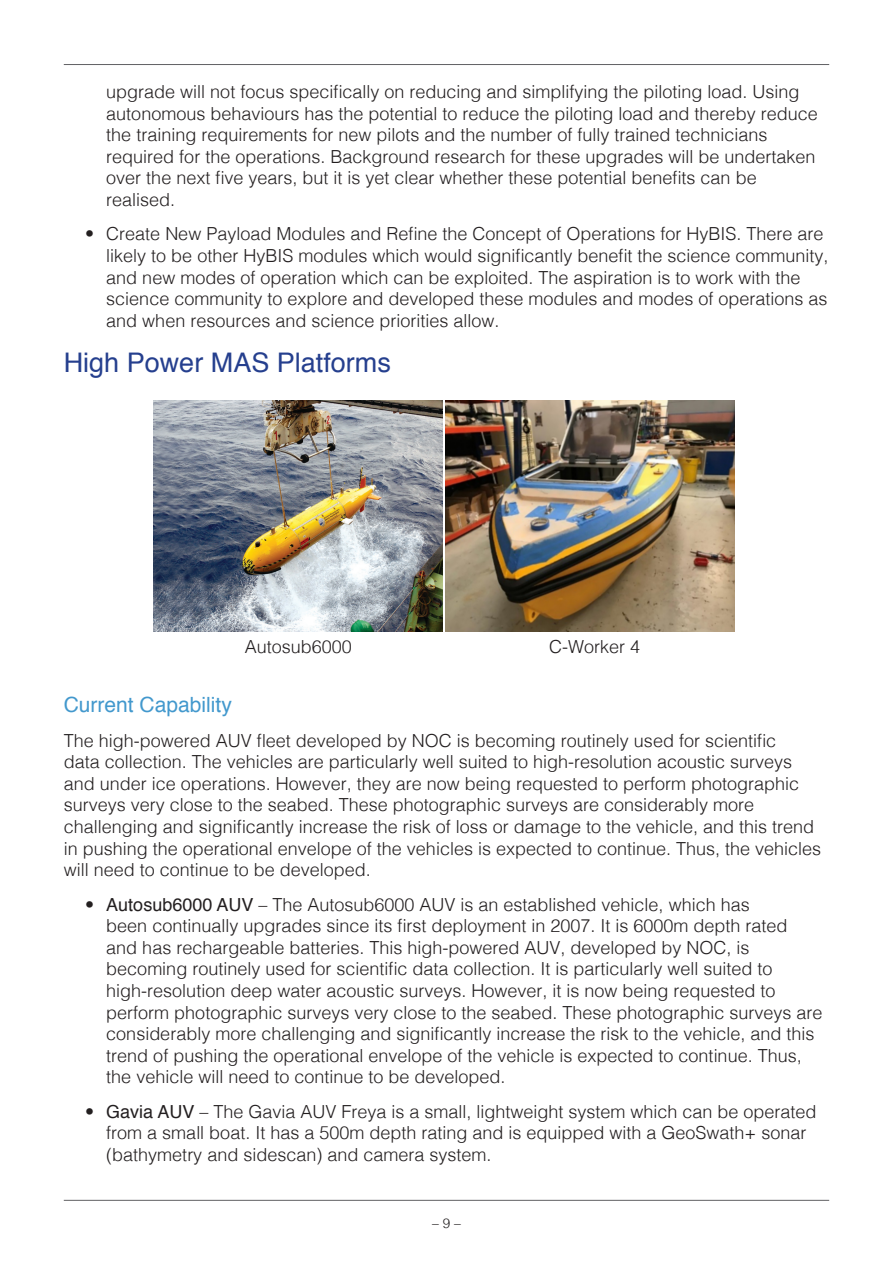
<style>
.page{position:relative;width:893px;height:1263px;background:#fff}
.page>*{position:absolute;margin:0;border:0;box-sizing:border-box;transform-origin:0 0}
.subhead{font:27px "Helvetica";color:#253f8e}
.subhead_2{font:21px "Helvetica";color:#4298cd}
.Bulleted_text{font:300 18px/21.6px "Helvetica";color:#231f20}
.Body_text{font:300 18px/21.6px "Helvetica";color:#231f20}
.t1{font:300 13.5px "Helvetica";color:#231f20}
.s1{font-weight:400}
</style>
<div class="page">
<hr style="left:64px;top:64px;width:765px;height:1px;background:#616164">
<hr style="left:64px;top:1200px;width:765px;height:1px;background:#616164">
<img style="left:154px;top:401px;width:289px;height:231px">
<img style="left:446px;top:401px;width:289px;height:231px">
<p class="Bulleted_text" style="left:106px;top:80px;width:713px">upgrade will not focus specifically on reducing and simplifying the piloting load. Using autonomous behaviours has the potential to reduce the piloting load and thereby reduce the training requirements for new pilots and the number of fully trained technicians required for the operations. Background research for these upgrades will be undertaken over the next five years, but it is yet clear whether these potential benefits can be realised.</p>
<p class="Bulleted_text" style="left:106px;top:222px;width:724px;text-indent:-21px">• Create New Payload Modules and Refine the Concept of Operations for HyBIS. There are likely to be other HyBIS modules which would significantly benefit the science community, and new modes of operation which can be exploited. The aspiration is to work with the science community to explore and developed these modules and modes of operations as and when resources and science priorities allow.</p>
<p class="subhead" style="left:64px;top:342px;width:329px">High Power MAS Platforms</p>
<p class="Bulleted_text" style="left:245px;top:635px;width:109px">Autosub6000</p>
<p class="Bulleted_text" style="left:549px;top:635px;width:93px">C-Worker 4</p>
<p class="subhead_2" style="left:64px;top:689px;width:170px">Current Capability</p>
<p class="Body_text" style="left:64px;top:728px;width:759px">The high-powered AUV fleet developed by NOC is becoming routinely used for scientific<br>data collection. The vehicles are particularly well suited to high-resolution acoustic surveys and under ice operations. However, they are now being requested to perform photographic surveys very close to the seabed. These photographic surveys are considerably more challenging and significantly increase the risk of loss or damage to the vehicle, and this trend in pushing the operational envelope of the vehicles is expected to continue. Thus, the vehicles will need to continue to be developed.</p>
<p class="Bulleted_text" style="left:106px;top:892px;width:718px;text-indent:-21px">• <span class="s1">Autosub6000 AUV</span> – The Autosub6000 AUV is an established vehicle, which has<br>been continually upgrades since its first deployment in 2007. It is 6000m depth rated and has rechargeable batteries. This high-powered AUV, developed by NOC, is becoming routinely used for scientific data collection. It is particularly well suited to high-resolution deep water acoustic surveys. However, it is now being requested to perform photographic surveys very close to the seabed. These photographic surveys are considerably more challenging and significantly increase the risk to the vehicle, and this trend of pushing the operational envelope of the vehicle is expected to continue. Thus, the vehicle will need to continue to be developed.</p>
<p class="Bulleted_text" style="left:106px;top:1099px;width:712px;text-indent:-21px">• <span class="s1">Gavia AUV</span> – The Gavia AUV Freya is a small, lightweight system which can be operated from a small boat. It has a 500m depth rating and is equipped with a GeoSwath+ sonar (bathymetry and sidescan) and camera system.</p>
<p class="t1" style="left:432px;top:1211px;width:30px">– 9 –</p>
</div>
